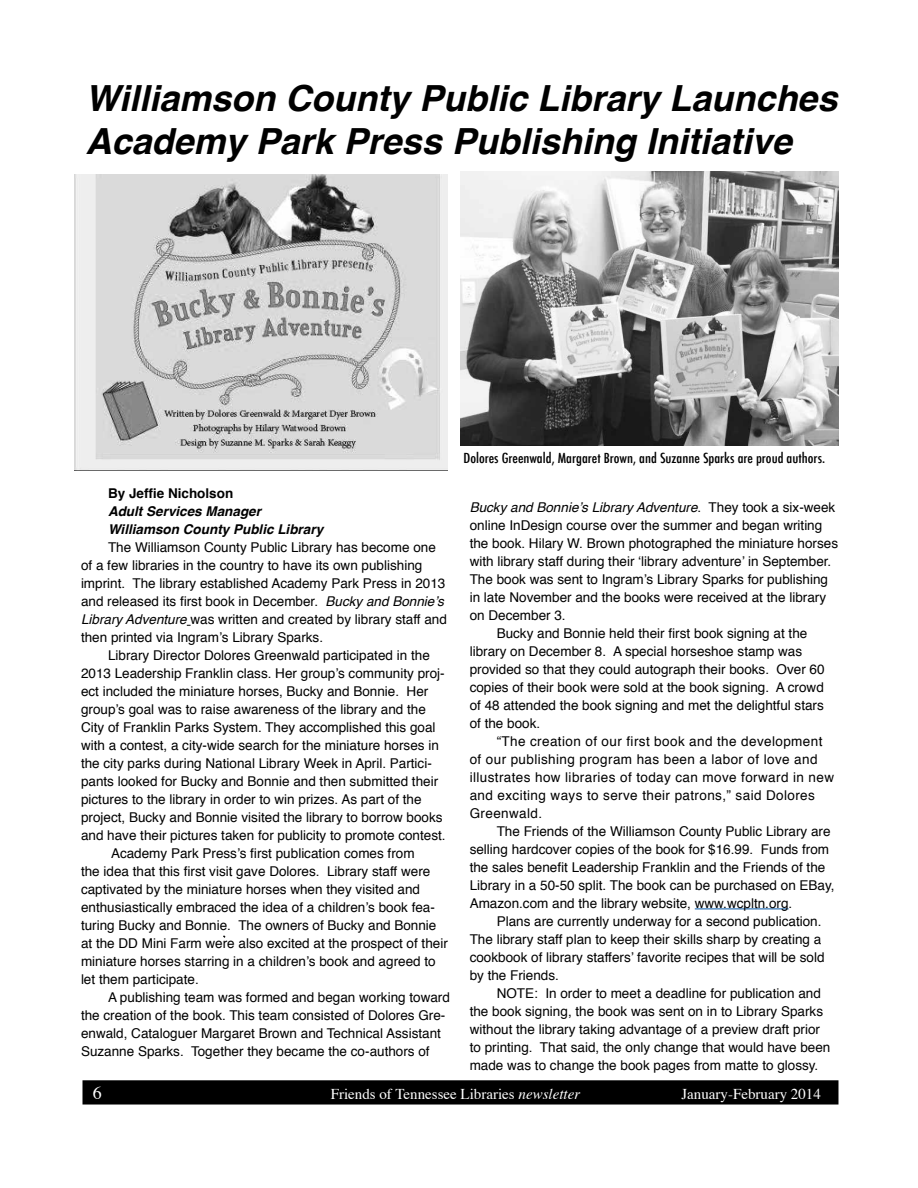
<style>
.page{position:relative;width:918px;height:1188px;background:#fff}
.page>*{position:absolute;margin:0;border:0;box-sizing:border-box;transform-origin:0 0}
.t1{font:italic 700 36px/43.2px "Helvetica";color:#000}
.t2{font:18px "Times";color:#fff}
.t3{font:15px "Times";color:#fff}
.t4{font:13.5px/18px "Helvetica";color:#000}
.t5{font:13.5px "Helvetica";letter-spacing:.03em;color:#000}
.t6{font:500 condensed 13.5px "Futura";color:#000;scale:1.1 1}
.t7{font:italic 13.5px "Helvetica";color:#000}
.t8{font:italic 700 13.5px/18px "Helvetica";color:#000}
.t9{font:700 13.5px "Helvetica";color:#000}
.s1{font-style:italic}
.s2{font-style:normal}
</style>
<div class="page">
<div style="left:83px;top:1081px;width:755px;height:23px;background:#000"></div>
<div style="left:82px;top:1080px;width:756px;height:25px;border:2px solid #000"></div>
<hr style="left:695px;top:909px;width:94px;height:1px;background:#0054a4">
<img style="left:74px;top:174px;width:373px;height:297px">
<img style="left:460px;top:171px;width:379px;height:274px">
<h1 class="t1" style="left:86px;top:77px;width:753px">Williamson County Public Library Launches<br>Academy Park Press Publishing Initiative</h1>
<p class="t9" style="left:108px;top:483px;width:127px">By Jeffie Nicholson</p>
<p class="t8" style="left:108px;top:503px;width:217px">Adult Services Manager<br>Williamson County Public Library</p>
<p class="t4" style="left:81px;top:539px;width:367px;text-indent:27px">The Williamson County Public Library has become one of a few libraries in the country to have its own publishing imprint. The library established Academy Park Press in 2013 and released its first book in December. <span class="s1">Bucky and Bonnie’s Library Adventure</span> was written and created by library staff and then printed via Ingram’s Library Sparks.</p>
<p class="t4" style="left:108px;top:647px;width:323px">Library Director Dolores Greenwald participated in the</p>
<p class="t4" style="left:81px;top:665px;width:365px">2013 Leadership Franklin class. Her group’s community proj-</p>
<p class="t4" style="left:81px;top:683px;width:349px">ect included the miniature horses, Bucky and Bonnie. Her</p>
<p class="t4" style="left:81px;top:701px;width:346px">group’s goal was to raise awareness of the library and the</p>
<p class="t4" style="left:81px;top:719px;width:356px">City of Franklin Parks System. They accomplished this goal</p>
<p class="t4" style="left:81px;top:737px;width:359px">with a contest, a city-wide search for the miniature horses in</p>
<p class="t4" style="left:81px;top:755px;width:352px">the city parks during National Library Week in April. Partici-</p>
<p class="t4" style="left:81px;top:773px;width:359px">pants looked for Bucky and Bonnie and then submitted their</p>
<p class="t4" style="left:81px;top:791px;width:342px">pictures to the library in order to win prizes. As part of the</p>
<p class="t4" style="left:81px;top:809px;width:363px">project, Bucky and Bonnie visited the library to borrow books</p>
<p class="t4" style="left:81px;top:827px;width:366px">and have their pictures taken for publicity to promote contest.</p>
<p class="t4" style="left:111px;top:845px;width:305px">Academy Park Press’s first publication comes from</p>
<p class="t4" style="left:81px;top:863px;width:351px">the idea that this first visit gave Dolores. Library staff were</p>
<p class="t4" style="left:81px;top:881px;width:341px">captivated by the miniature horses when they visited and</p>
<p class="t4" style="left:81px;top:899px;width:355px">enthusiastically embraced the idea of a children’s book fea-</p>
<p class="t4" style="left:81px;top:917px;width:357px">turing Bucky and Bonnie. The owners of Bucky and Bonnie</p>
<p class="t4" style="left:81px;top:935px;width:368px">at the DD Mini Farm were also excited at the prospect of their</p>
<p class="t4" style="left:81px;top:953px;width:356px">miniature horses starring in a children’s book and agreed to</p>
<p class="t4" style="left:81px;top:971px;width:119px">let them participate.</p>
<p class="t4" style="left:108px;top:989px;width:343px">A publishing team was formed and began working toward</p>
<p class="t4" style="left:81px;top:1007px;width:366px">the creation of the book. This team consisted of Dolores Gre-</p>
<p class="t4" style="left:81px;top:1025px;width:361px">enwald, Cataloguer Margaret Brown and Technical Assistant</p>
<p class="t4" style="left:81px;top:1043px;width:350px">Suzanne Sparks. Together they became the co-authors of</p>
<p class="t6" style="left:463px;top:449px;width:330px">Dolores Greenwald, Margaret Brown, and Suzanne Sparks are proud authors.</p>
<p class="t7" style="left:470px;top:497px;width:367px">Bucky and Bonnie’s Library Adventure<span class="s2">. They took a six-week</span></p>
<p class="t4" style="left:470px;top:517px;width:354px">online InDesign course over the summer and began writing</p>
<p class="t4" style="left:470px;top:535px;width:370px">the book. Hilary W. Brown photographed the miniature horses</p>
<p class="t4" style="left:470px;top:553px;width:363px">with library staff during their ‘library adventure’ in September.</p>
<p class="t4" style="left:470px;top:571px;width:360px">The book was sent to Ingram’s Library Sparks for publishing</p>
<p class="t4" style="left:470px;top:589px;width:358px">in late November and the books were received at the library</p>
<p class="t4" style="left:470px;top:607px;width:98px">on December 3.</p>
<p class="t4" style="left:497px;top:625px;width:312px">Bucky and Bonnie held their first book signing at the</p>
<p class="t4" style="left:470px;top:643px;width:334px">library on December 8. A special horseshoe stamp was</p>
<p class="t4" style="left:470px;top:661px;width:356px">provided so that they could autograph their books. Over 60</p>
<p class="t4" style="left:470px;top:679px;width:356px">copies of their book were sold at the book signing. A crowd</p>
<p class="t4" style="left:470px;top:697px;width:356px">of 48 attended the book signing and met the delightful stars</p>
<p class="t4" style="left:470px;top:715px;width:72px">of the book.</p>
<p class="t5" style="left:497px;top:731px;width:327px">“The creation of our first book and the development</p>
<p class="t5" style="left:470px;top:749px;width:349px">of our publishing program has been a labor of love and</p>
<p class="t5" style="left:470px;top:767px;width:366px">illustrates how libraries of today can move forward in new</p>
<p class="t5" style="left:470px;top:785px;width:347px">and exciting ways to serve their patrons,” said Dolores</p>
<p class="t5" style="left:470px;top:803px;width:74px">Greenwald.</p>
<p class="t4" style="left:497px;top:822px;width:335px">The Friends of the Williamson County Public Library are</p>
<p class="t4" style="left:470px;top:840px;width:361px">selling hardcover copies of the book for $16.99. Funds from</p>
<p class="t4" style="left:470px;top:858px;width:357px">the sales benefit Leadership Franklin and the Friends of the</p>
<p class="t4" style="left:470px;top:876px;width:366px">Library in a 50-50 split. The book can be purchased on EBay,</p>
<p class="t4" style="left:470px;top:894px;width:324px">Amazon.com and the library website, www.wcpltn.org.</p>
<p class="t4" style="left:497px;top:912px;width:326px">Plans are currently underway for a second publication.</p>
<p class="t4" style="left:470px;top:930px;width:353px">The library staff plan to keep their skills sharp by creating a</p>
<p class="t4" style="left:470px;top:948px;width:356px">cookbook of library staffers’ favorite recipes that will be sold</p>
<p class="t4" style="left:470px;top:966px;width:91px">by the Friends.</p>
<p class="t4" style="left:497px;top:984px;width:326px">NOTE: In order to meet a deadline for publication and</p>
<p class="t4" style="left:470px;top:1002px;width:355px">the book signing, the book was sent on in to Library Sparks</p>
<p class="t4" style="left:470px;top:1020px;width:352px">without the library taking advantage of a preview draft prior</p>
<p class="t4" style="left:470px;top:1038px;width:362px">to printing. That said, the only change that would have been</p>
<p class="t4" style="left:470px;top:1056px;width:350px">made was to change the book pages from matte to glossy.</p>
<h2 class="t2" style="left:93px;top:1076px;width:10px">6</h2>
<p class="t3" style="left:331px;top:1080px;width:251px">Friends of Tennessee Libraries <span class="s1">newsletter</span></p>
<p class="t3" style="left:681px;top:1080px;width:141px">January-February 2014</p>
</div>
